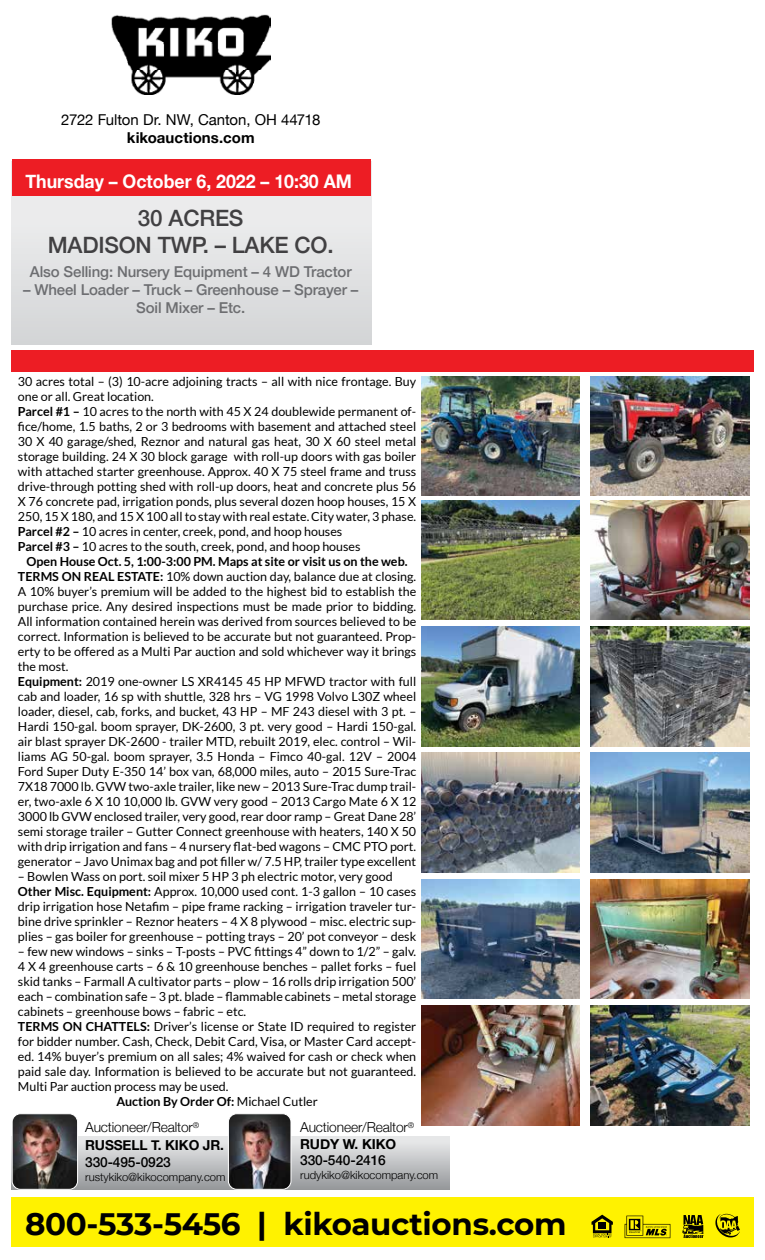
<style>
.page{position:relative;width:765px;height:1260px;background:#fff}
.page>*{position:absolute;margin:0;border:0;box-sizing:border-box;transform-origin:0 0}
.t1{font:700 31px "Montserrat";letter-spacing:-.01em;color:#000}
.t2{font:500 22.5px/27px "Helvetica Neue";letter-spacing:-.01em;color:#414042;text-align:center}
.t3{font:700 18.75px "Helvetica Neue";color:#fff;scale:.95 1}
.t4{font:500 15px/18px "Helvetica Neue";letter-spacing:-.01em;color:#6d6e71;text-align:center}
.t5{font:15px "Helvetica Neue";letter-spacing:-.01em;color:#000}
.t6{font:700 15px "Helvetica Neue";letter-spacing:.005em;color:#000}
.t7{font:300 13.75px/18px "Helvetica Neue";letter-spacing:-.01em;color:#000}
.t8{font:500 13.75px "Helvetica Neue";letter-spacing:-.01em;color:#000}
.t9{font:12.5px/15px "Lato";color:#000}
.t10{font:700 12.5px "Lato";color:#000}
.t11{font:300 11.25px "Helvetica Neue";color:#000}
.s1{font-weight:700}
.s2{font-weight:400}
</style>
<div class="page">
<div style="left:11px;top:1197px;width:743px;height:49px;background:#fff200"></div>
<svg style="left:592px;top:1215px;width:21px;height:22px"></svg>
<svg style="left:625px;top:1216px;width:45px;height:22px"></svg>
<svg style="left:682px;top:1215px;width:22px;height:23px"></svg>
<svg style="left:715px;top:1214px;width:25px;height:24px"></svg>
<div style="left:11px;top:350px;width:743px;height:22px;background:#ed1d24"></div>
<div style="left:11px;top:161px;width:360px;height:184px;background:#e1e2e4"></div>
<div style="left:12px;top:160px;width:359px;height:36px;background:#ed1d24"></div>
<img style="left:111px;top:14px;width:160px;height:81px">
<img style="left:421px;top:376px;width:159px;height:120px">
<img style="left:590px;top:376px;width:159px;height:120px">
<img style="left:421px;top:500px;width:159px;height:120px">
<img style="left:590px;top:500px;width:159px;height:120px">
<img style="left:421px;top:626px;width:159px;height:120px">
<img style="left:590px;top:626px;width:159px;height:120px">
<img style="left:421px;top:753px;width:159px;height:119px">
<img style="left:590px;top:753px;width:159px;height:119px">
<img style="left:421px;top:879px;width:159px;height:120px">
<img style="left:590px;top:879px;width:159px;height:120px">
<img style="left:421px;top:1005px;width:159px;height:120px">
<img style="left:590px;top:1005px;width:159px;height:120px">
<div style="left:11px;top:1136px;width:439px;height:54px;background:linear-gradient(to bottom,#eeeff0,#97999c)"></div>
<img style="left:12px;top:1115px;width:66px;height:74px">
<div style="left:12px;top:1113px;width:66px;height:77px;border:1px solid #fff;border-radius:8px"></div>
<img style="left:228px;top:1115px;width:63px;height:74px">
<div style="left:228px;top:1113px;width:63px;height:77px;border:1px solid #fff;border-radius:8px"></div>
<p class="t5" style="left:61px;top:109px;width:261px">2722 Fulton Dr. NW, Canton, OH 44718</p>
<p class="t6" style="left:127px;top:126px;width:129px">kikoauctions.com</p>
<h3 class="t3" style="left:25px;top:166px;width:345px">Thursday – October 6, 2022 – 10:30 AM</h3>
<h2 class="t2" style="left:48px;top:203px;width:287px">30 ACRES<br>MADISON TWP. – LAKE CO.</h2>
<p class="t4" style="left:30px;top:261px;width:323px">Also Selling: Nursery Equipment – 4 WD Tractor</p>
<p class="t4" style="left:23px;top:279px;width:337px">– Wheel Loader – Truck – Greenhouse – Sprayer –<br>Soil Mixer – Etc.</p>
<p class="t9" style="left:18px;top:374px;width:400px">30 acres total – (3) 10-acre adjoining tracts – all with nice frontage. Buy one or all. Great location.<br><span class="s1">Parcel #1 –</span> 10 acres to the north with 45 X 24 doublewide permanent of&shy;fice/home, 1.5 baths, 2 or 3 bedrooms with basement and attached steel 30 X 40 garage/shed, Reznor and natural gas heat, 30 X 60 steel metal storage building. 24 X 30 block garage with roll-up doors with gas boiler with attached starter greenhouse. Approx. 40 X 75 steel frame and truss drive-through potting shed with roll-up doors, heat and concrete plus 56<br>X 76 concrete pad, irrigation ponds, plus several dozen hoop houses, 15 X 250, 15 X 180, and 15 X 100 all to stay with real estate. City water, 3 phase.<br><span class="s1">Parcel #2 –</span> 10 acres in center, creek, pond, and hoop houses<br><span class="s1">Parcel #3 –</span> 10 acres to the south, creek, pond, and hoop houses</p>
<p class="t9" style="left:18px;top:554px;width:400px;text-indent:9px"><span class="s1">Open House Oct. 5, 1:00-3:00 PM. Maps at site or visit us on the web.<br>TERMS ON REAL ESTATE:</span> 10% down auction day, balance due at closing.<br>A 10% buyer’s premium will be added to the highest bid to establish the purchase price. Any desired inspections must be made prior to bidding.<br>All information contained herein was derived from sources believed to be correct. Information is believed to be accurate but not guaranteed. Prop&shy;erty to be offered as a Multi Par auction and sold whichever way it brings the most.<br><span class="s1">Equipment:</span> 2019 one-owner LS XR4145 45 HP MFWD tractor with full cab and loader, 16 sp with shuttle, 328 hrs – VG 1998 Volvo L30Z wheel loader, diesel, cab, forks, and bucket, 43 HP – MF 243 diesel with 3 pt. – Hardi 150-gal. boom sprayer, DK-2600, 3 pt. very good – Hardi 150-gal. air blast sprayer DK-2600 - trailer MTD, rebuilt 2019, elec. control – Wil&shy;liams AG 50-gal. boom sprayer, 3.5 Honda – Fimco 40-gal. 12V – 2004<br>Ford Super Duty E-350 14’ box van, 68,000 miles, auto – 2015 Sure-Trac 7X18 7000 lb. GVW two-axle trailer, like new – 2013 Sure-Trac dump trail&shy;er, two-axle 6 X 10 10,000 lb. GVW very good – 2013 Cargo Mate 6 X 12<br>3000 lb GVW enclosed trailer, very good, rear door ramp – Great Dane 28’ semi storage trailer – Gutter Connect greenhouse with heaters, 140 X 50 with drip irrigation and fans – 4 nursery flat-bed wagons – CMC PTO port. generator – Javo Unimax bag and pot filler w/ 7.5 HP, trailer type excellent</p>
<p class="t9" style="left:18px;top:869px;width:400px">– Bowlen Wass on port. soil mixer 5 HP 3 ph electric motor, very good <span class="s1">Other Misc. Equipment:</span> Approx. 10,000 used cont. 1-3 gallon – 10 cases drip irrigation hose Netafim – pipe frame racking – irrigation traveler tur&shy;bine drive sprinkler – Reznor heaters – 4 X 8 plywood – misc. electric sup&shy;plies – gas boiler for greenhouse – potting trays – 20’ pot conveyor – desk</p>
<p class="t9" style="left:18px;top:944px;width:400px">– few new windows – sinks – T-posts – PVC fittings 4” down to 1/2” – galv.</p>
<p class="t9" style="left:18px;top:959px;width:400px">4 X 4 greenhouse carts – 6 &amp; 10 greenhouse benches – pallet forks – fuel</p>
<p class="t9" style="left:18px;top:974px;width:400px">skid tanks – Farmall A cultivator parts – plow – 16 rolls drip irrigation 500’</p>
<p class="t9" style="left:18px;top:989px;width:400px">each – combination safe – 3 pt. blade – flammable cabinets – metal storage</p>
<p class="t9" style="left:18px;top:1004px;width:230px">cabinets – greenhouse bows – fabric – etc.</p>
<p class="t9" style="left:18px;top:1019px;width:400px"><span class="s1">TERMS ON CHATTELS:</span> Driver’s license or State ID required to register</p>
<p class="t9" style="left:18px;top:1034px;width:400px">for bidder number. Cash, Check, Debit Card, Visa, or Master Card accept-</p>
<p class="t9" style="left:18px;top:1049px;width:400px">ed. 14% buyer’s premium on all sales; 4% waived for cash or check when</p>
<p class="t9" style="left:18px;top:1064px;width:400px">paid sale day. Information is believed to be accurate but not guaranteed.</p>
<p class="t9" style="left:18px;top:1079px;width:212px">Multi Par auction process may be used.</p>
<p class="t10" style="left:116px;top:1095px;width:203px">Auction By Order Of: <span class="s2">Michael Cutler</span></p>
<p class="t7" style="left:85px;top:1117px;width:140px">Auctioneer/Realtor<sup>®<br></sup><span class="s1">RUSSELL T. KIKO JR.</span></p>
<p class="t8" style="left:85px;top:1151px;width:87px">330-495-0923</p>
<p class="t11" style="left:85px;top:1168px;width:142px">rustykiko@kikocompany.com</p>
<p class="t7" style="left:300px;top:1118px;width:115px;line-height:16.5px">Auctioneer/Realtor<sup>®<br></sup><span class="s1">RUDY W. KIKO</span></p>
<p class="t8" style="left:300px;top:1149px;width:87px">330-540-2416</p>
<p class="t11" style="left:300px;top:1166px;width:139px">rudykiko@kikocompany.com</p>
<h1 class="t1" style="left:25px;top:1202px;width:543px">800-533-5456 | kikoauctions.com</h1>
</div>
